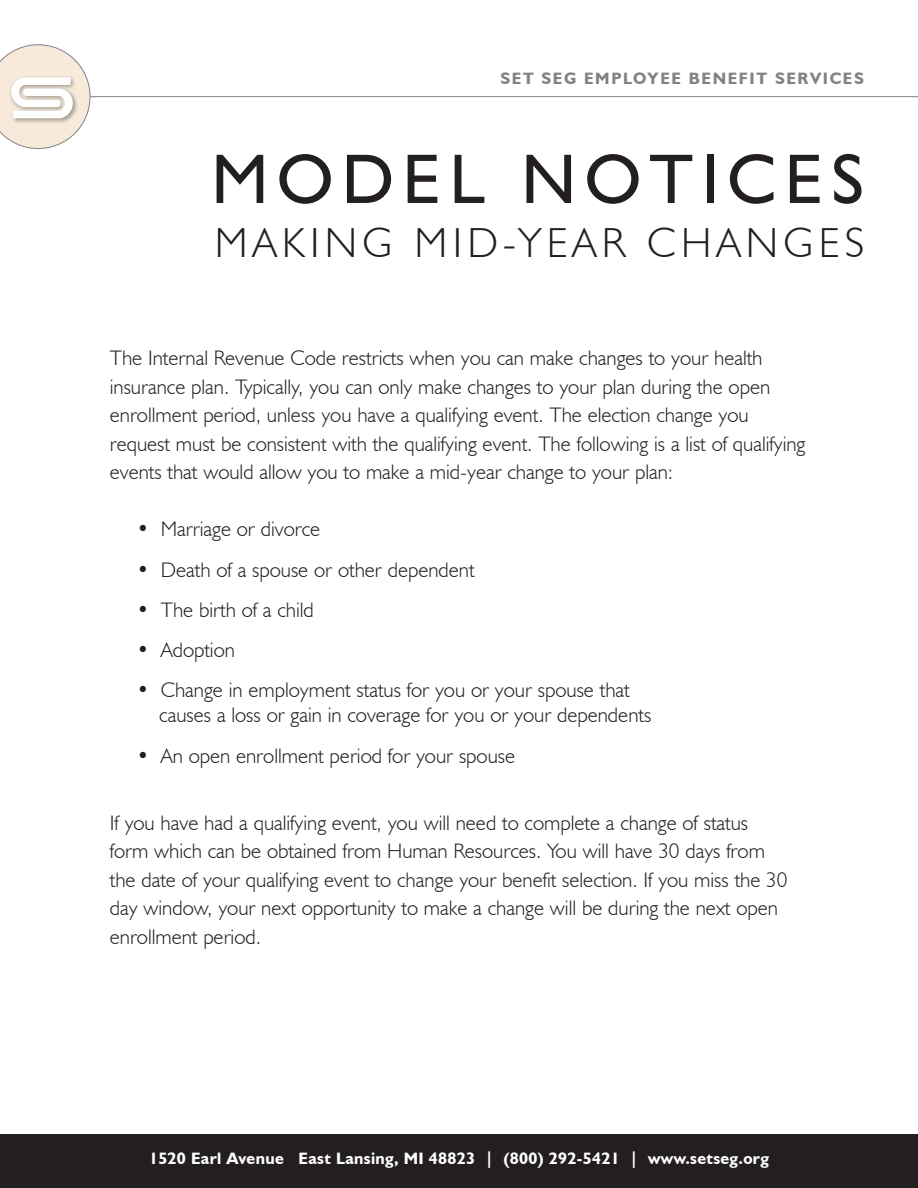
<style>
.page{position:relative;width:918px;height:1188px;background:#fff}
.page>*{position:absolute;margin:0;border:0;box-sizing:border-box;transform-origin:0 0}
.MBR_Red_Title_mj{font:70.5px "Humanist 521 BT";letter-spacing:.12em;color:#231f20}
.MBR_Red_Title_mj-2{font:300 42px "Humanist 521 BT";letter-spacing:.125em;color:#231f20}
.body_copy_mj{font:300 21px/28.5px "Humanist 521 BT";color:#231f20}
.t1{font:700 16.5px "Humanist 521 BT";letter-spacing:.02em;color:#fff}
.t2{font:700 16.5px "Humanist 521 BT";letter-spacing:.1em;color:#808285}
</style>
<div class="page">
<hr style="left:90px;top:96px;width:828px;height:1px;background:#808285">
<svg style="left:0;top:44px;width:90px;height:105px"></svg>
<div style="left:0;top:1134px;width:918px;height:54px;background:#231f20"></div>
<p class="t2" style="left:500px;top:68px;width:365px">SET SEG EMPLOYEE BENEFIT SERVICES</p>
<p class="MBR_Red_Title_mj" style="left:211px;top:135px;width:654px">MODEL NOTICES</p>
<p class="MBR_Red_Title_mj-2" style="left:215px;top:217px;width:651px">MAKING MID-YEAR CHANGES</p>
<p class="body_copy_mj" style="left:110px;top:343px;width:697px">The Internal Revenue Code restricts when you can make changes to your health insurance plan. Typically, you can only make changes to your plan during the open enrollment period, unless you have a qualifying event. The election change you request must be consistent with the qualifying event. The following is a list of qualifying events that would allow you to make a mid-year change to your plan:</p>
<p class="body_copy_mj" style="left:137px;top:515px;width:185px">• Marriage or divorce</p>
<p class="body_copy_mj" style="left:137px;top:555px;width:339px">• Death of a spouse or other dependent</p>
<p class="body_copy_mj" style="left:137px;top:595px;width:179px">• The birth of a child</p>
<p class="body_copy_mj" style="left:137px;top:635px;width:100px">• Adoption</p>
<p class="body_copy_mj" style="left:159px;top:677px;width:494px;line-height:25.2px;text-indent:-22px">• Change in employment status for you or your spouse that causes a loss or gain in coverage for you or your dependents</p>
<p class="body_copy_mj" style="left:137px;top:741px;width:380px">• An open enrollment period for your spouse</p>
<p class="body_copy_mj" style="left:110px;top:808px;width:679px">If you have had a qualifying event, you will need to complete a change of status form which can be obtained from Human Resources. You will have 30 days from the date of your qualifying event to change your benefit selection. If you miss the 30 day window, your next opportunity to make a change will be during the next open enrollment period.</p>
<p class="t1" style="left:149px;top:1148px;width:621px">1520 Earl Avenue East Lansing, MI 48823 | (800) 292-5421 | www.setseg.org</p>
</div>
